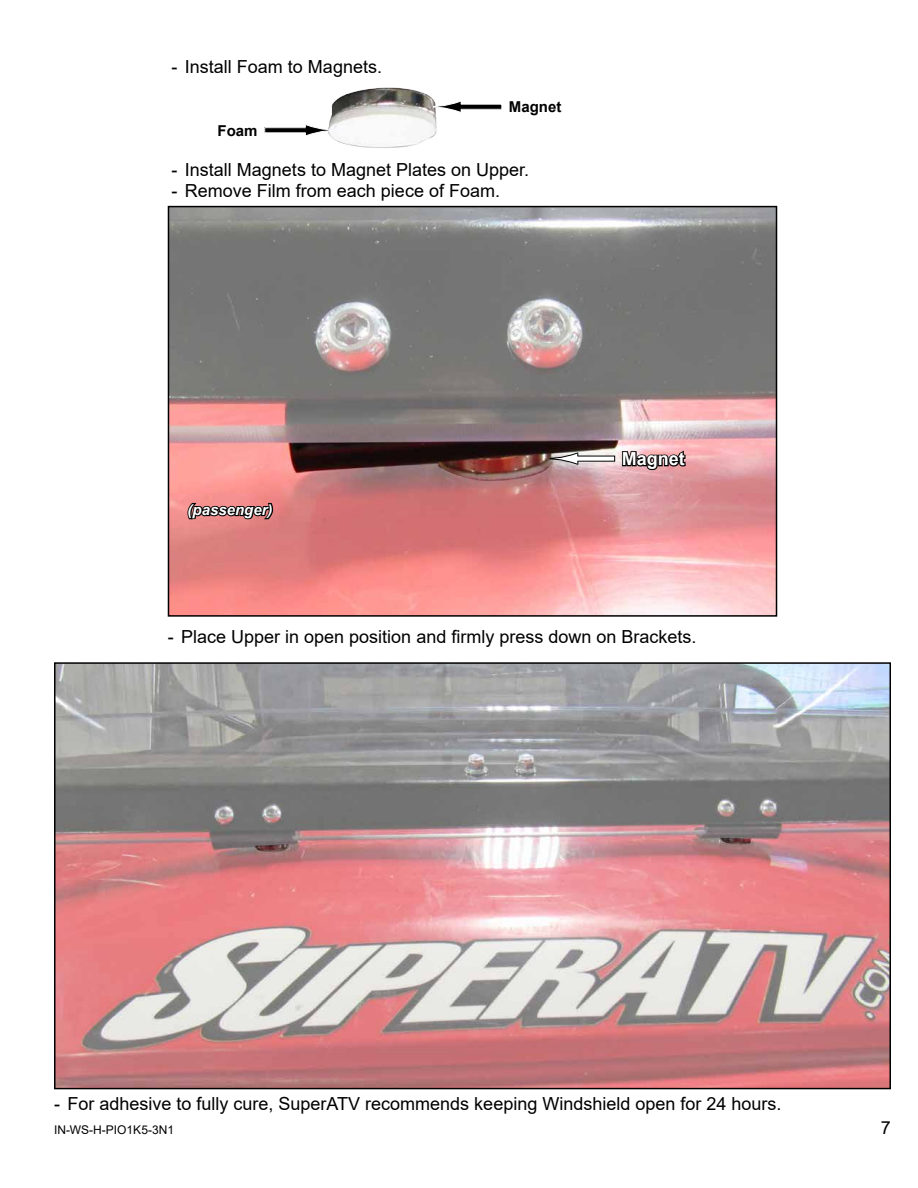
<style>
.page{position:relative;width:918px;height:1188px;background:#fff}
.page>*{position:absolute;margin:0;border:0;box-sizing:border-box;transform-origin:0 0}
.t1{font:18px "Arial";color:#000}
.t2{font:700 18px "Arial";color:#fff}
.t3{font:italic 700 15px "Arial";color:#fff}
.t4{font:700 15px "Arial";color:#000}
.t5{font:12px "Arial";color:#000}
</style>
<div class="page">
<img style="left:57px;top:665px;width:831px;height:421px">
<div style="left:54px;top:662px;width:837px;height:427px;border:2px solid #000"></div>
<img style="left:171px;top:209px;width:603px;height:405px">
<div style="left:168px;top:206px;width:609px;height:411px;border:2px solid #000"></div>
<svg style="left:621px;top:437px;width:66px;height:35px;background:#a27f82"></svg>
<div style="left:577px;top:456px;width:38px;height:5px;background:#fff"></div>
<svg style="left:549px;top:452px;width:30px;height:13px"></svg>
<svg style="left:186px;top:490px;width:89px;height:31px;background:#a66160"></svg>
<img style="left:329px;top:87px;width:108px;height:61px">
<div style="left:461px;top:104px;width:41px;height:5px;background:#000"></div>
<div style="left:460px;top:104px;width:42px;height:6px;border:1px solid #fff"></div>
<svg style="left:433px;top:100px;width:29px;height:13px"></svg>
<div style="left:265px;top:128px;width:41px;height:5px;background:#000"></div>
<div style="left:264px;top:127px;width:42px;height:6px;border:1px solid #fff"></div>
<svg style="left:305px;top:124px;width:29px;height:13px"></svg>
<p class="t1" style="left:171px;top:54px;width:212px">- Install Foam to Magnets.</p>
<p class="t4" style="left:218px;top:120px;width:42px">Foam</p>
<p class="t4" style="left:509px;top:96px;width:54px">Magnet</p>
<p class="t1" style="left:171px;top:157px;width:359px">- Install Magnets to Magnet Plates on Upper.</p>
<p class="t1" style="left:171px;top:178px;width:330px">- Remove Film from each piece of Foam.</p>
<p class="t3" style="left:188px;top:500px;width:87px">(passenger)</p>
<p class="t2" style="left:622px;top:446px;width:64px">Magnet</p>
<p class="t1" style="left:168px;top:624px;width:530px">- Place Upper in open position and firmly press down on Brackets.</p>
<p class="t1" style="left:54px;top:1091px;width:729px">- For adhesive to fully cure, SuperATV recommends keeping Windshield open for 24 hours.</p>
<p class="t5" style="left:54px;top:1122px;width:122px">IN-WS-H-PIO1K5-3N1</p>
<p class="t1" style="left:881px;top:1115px;width:12px">7</p>
</div>
